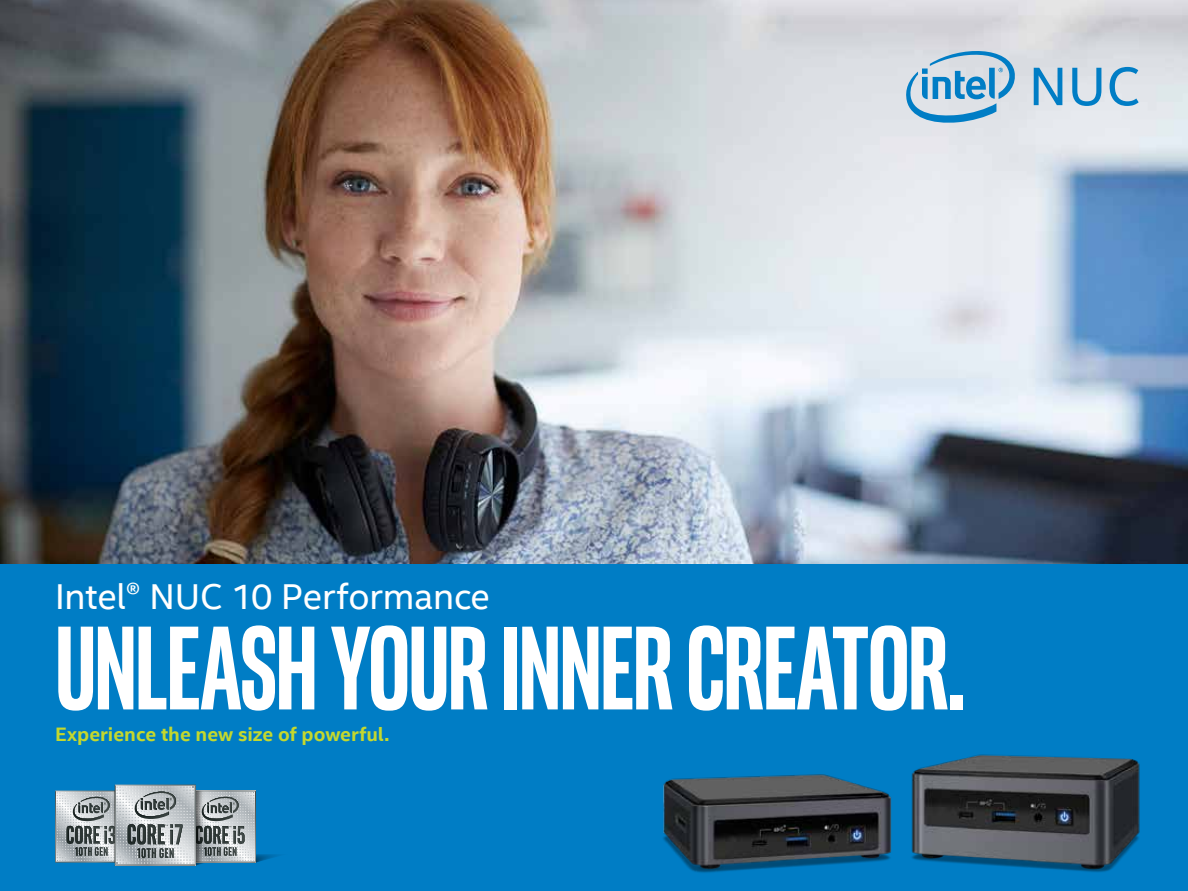
<style>
.page{position:relative;width:1188px;height:891px;background:#fff}
.page>*{position:absolute;margin:0;border:0;box-sizing:border-box;transform-origin:0 0}
.t1{font:700 120px "Intel Clear Pro";letter-spacing:-.015em;color:#fff}
.t2{font:36px "Intel Clear";letter-spacing:-.005em;color:#fff}
.t3{font:700 19.5px "Intel Clear";color:#c4d82e}
</style>
<div class="page">
<img style="left:0;top:0;width:1188px;height:564px">
<div style="left:0;top:564px;width:1188px;height:327px;background:#007dc5"></div>
<img style="left:663px;top:754px;width:477px;height:119px">
<svg style="left:906px;top:51px;width:111px;height:72px;background:#9cc2db"></svg>
<svg style="left:1034px;top:68px;width:28px;height:37px"></svg>
<svg style="left:1072px;top:68px;width:29px;height:38px"></svg>
<svg style="left:1110px;top:67px;width:29px;height:39px"></svg>
<svg style="left:55px;top:785px;width:224px;height:81px;background:#889fab"></svg>
<h2 class="t2" style="left:55px;top:571px;width:436px">Intel® NUC 10 Performance</h2>
<h1 class="t1" style="left:55px;top:593px;width:912px">UNLEASH YOUR INNER CREATOR.</h1>
<p class="t3" style="left:55px;top:721px;width:336px">Experience the new size of powerful.</p>
</div>
